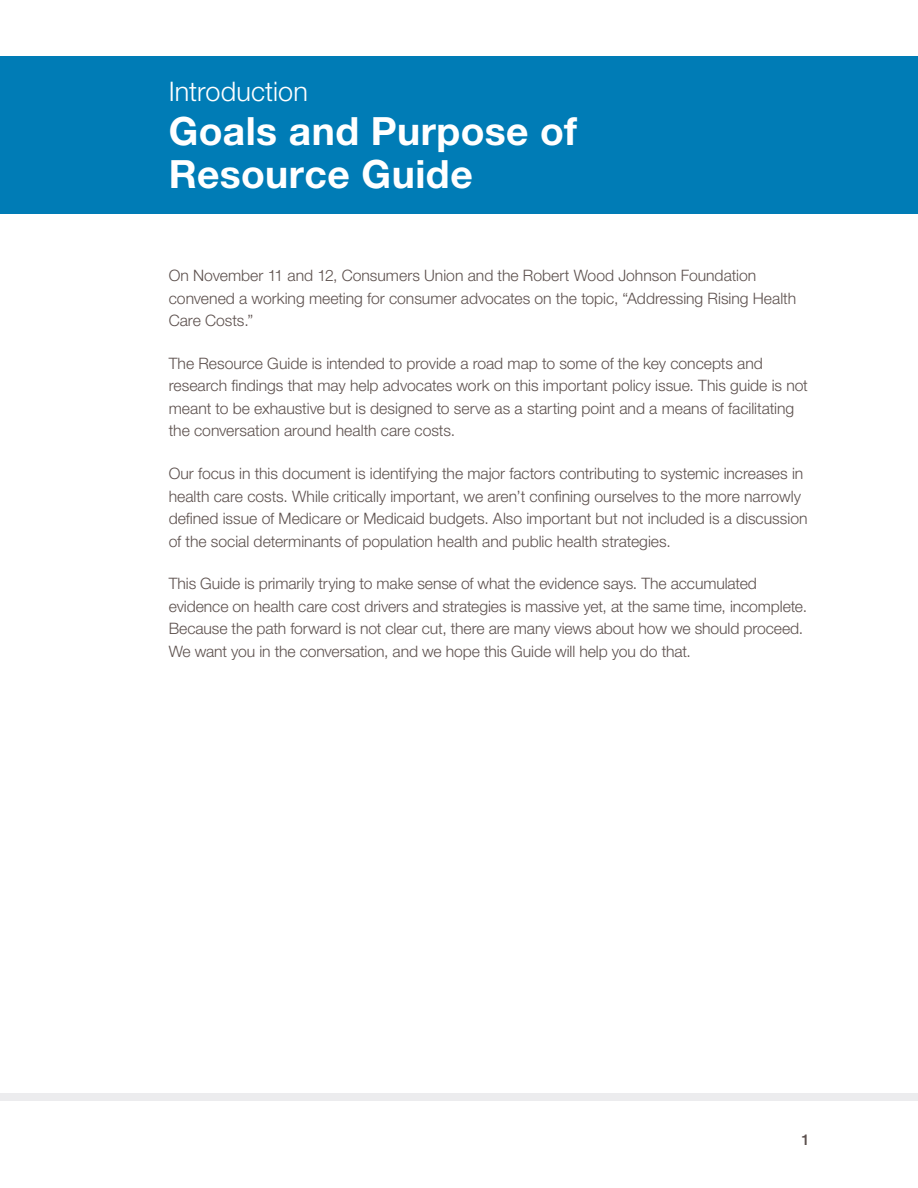
<style>
.page{position:relative;width:918px;height:1188px;background:#fff}
.page>*{position:absolute;margin:0;border:0;box-sizing:border-box;transform-origin:0 0}
.Chapter_Title{font:700 39px/43.5px "Helvetica Neue LT Std";letter-spacing:.015em;color:#fff}
.Chapter_Intro{font:300 27px "Helvetica Neue LT Std";letter-spacing:.005em;color:#fff}
.main_text{font:300 15.75px/22.5px "Helvetica Neue LT Std";color:#5d514e}
.Page_Number{font:500 15px "Helvetica Neue LT Std";color:#5d514e}
</style>
<div class="page">
<div style="left:0;top:1094px;width:918px;height:7px;background:#ececee"></div>
<div style="left:0;top:56px;width:918px;height:158px;background:#007cb6"></div>
<p class="Chapter_Intro" style="left:169px;top:75px;width:141px">Introduction</p>
<p class="Chapter_Title" style="left:169px;top:108px;width:410px">Goals and Purpose of<br>Resource Guide</p>
<p class="main_text" style="left:169px;top:264px;width:629px">On November 11 and 12, Consumers Union and the Robert Wood Johnson Foundation convened a working meeting for consumer advocates on the topic, “Addressing Rising Health<br>Care Costs.”</p>
<p class="main_text" style="left:169px;top:352px;width:641px">The Resource Guide is intended to provide a road map to some of the key concepts and research findings that may help advocates work on this important policy issue. This guide is not meant to be exhaustive but is designed to serve as a starting point and a means of facilitating the conversation around health care costs.</p>
<p class="main_text" style="left:169px;top:462px;width:640px">Our focus in this document is identifying the major factors contributing to systemic increases in health care costs. While critically important, we aren’t confining ourselves to the more narrowly defined issue of Medicare or Medicaid budgets. Also important but not included is a discussion of the social determinants of population health and public health strategies.</p>
<p class="main_text" style="left:169px;top:572px;width:640px">This Guide is primarily trying to make sense of what the evidence says. The accumulated evidence on health care cost drivers and strategies is massive yet, at the same time, incomplete.<br>Because the path forward is not clear cut, there are many views about how we should proceed.<br>We want you in the conversation, and we hope this Guide will help you do that.</p>
<p class="Page_Number" style="left:802px;top:1131px;width:10px">1</p>
</div>
